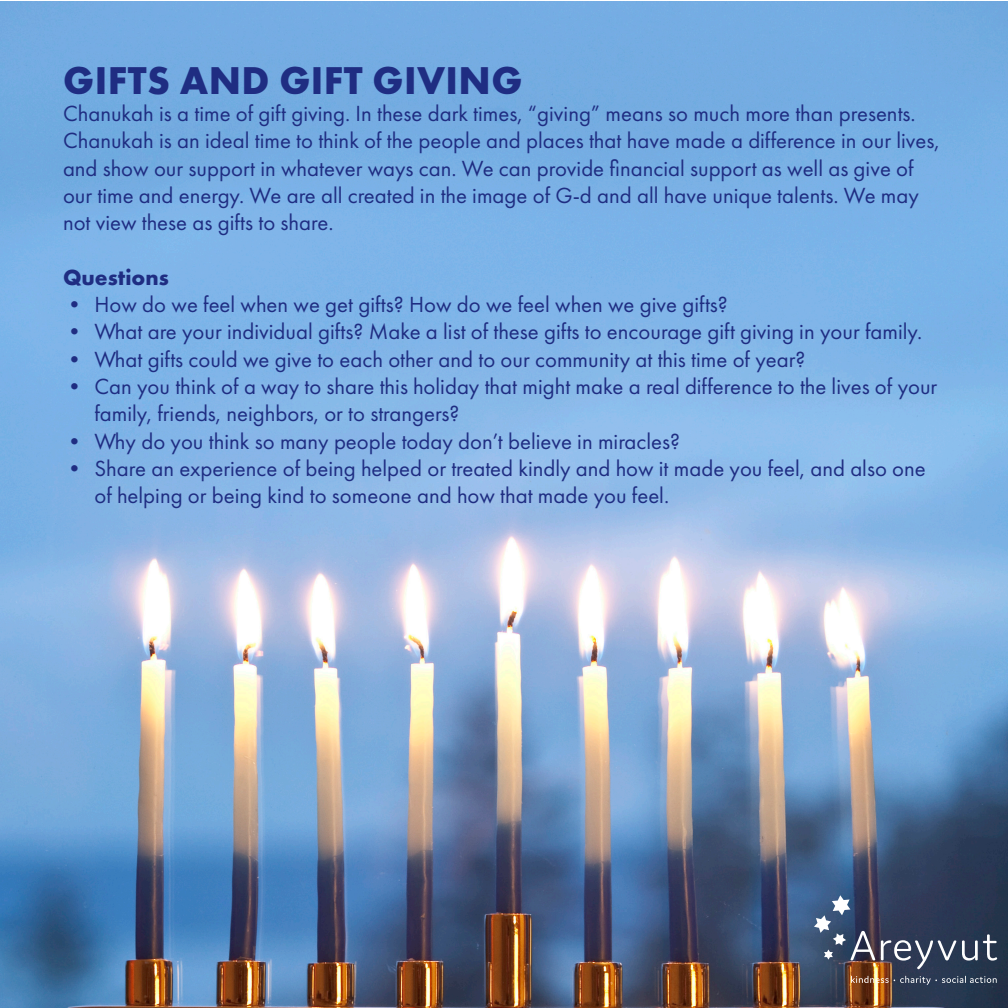
<style>
.page{position:relative;width:1008px;height:1008px;background:#fff}
.page>*{position:absolute;margin:0;border:0;box-sizing:border-box;transform-origin:0 0}
.t1{font:700 40.25px "Futura PT";letter-spacing:.01em;color:#1f2d82}
.t2{font:22.75px/27.3px "Futura PT";color:#1f2d82}
.t3{font:700 22.75px "Futura PT";color:#1f2d82}
</style>
<div class="page">
<img style="left:0;top:1px;width:1008px;height:1007px">
<svg style="left:814px;top:895px;width:183px;height:74px"></svg>
<svg style="left:851px;top:976px;width:146px;height:9px"></svg>
<p class="t1" style="left:63px;top:54px;width:461px">GIFTS AND GIFT GIVING</p>
<p class="t2" style="left:63px;top:100px;width:878px">Chanukah is a time of gift giving. In these dark times, “giving” means so much more than presents.<br>Chanukah is an ideal time to think of the people and places that have made a difference in our lives, and show our support in whatever ways can. We can provide financial support as well as give of our time and energy. We are all created in the image of G-d and all have unique talents. We may not view these as gifts to share.</p>
<p class="t3" style="left:63px;top:263px;width:107px">Questions</p>
<p class="t2" style="left:63px;top:291px;width:666px">• How do we feel when we get gifts? How do we feel when we give gifts?</p>
<p class="t2" style="left:63px;top:318px;width:861px">• What are your individual gifts? Make a list of these gifts to encourage gift giving in your family.</p>
<p class="t2" style="left:63px;top:345px;width:744px">• What gifts could we give to each other and to our community at this time of year?</p>
<p class="t2" style="left:94px;top:373px;width:844px;text-indent:-32px">• Can you think of a way to share this holiday that might make a real difference to the lives of your family, friends, neighbors, or to strangers?</p>
<p class="t2" style="left:63px;top:427px;width:619px">• Why do you think so many people today don’t believe in miracles?</p>
<p class="t2" style="left:94px;top:455px;width:833px;text-indent:-32px">• Share an experience of being helped or treated kindly and how it made you feel, and also one of helping or being kind to someone and how that made you feel.</p>
</div>
